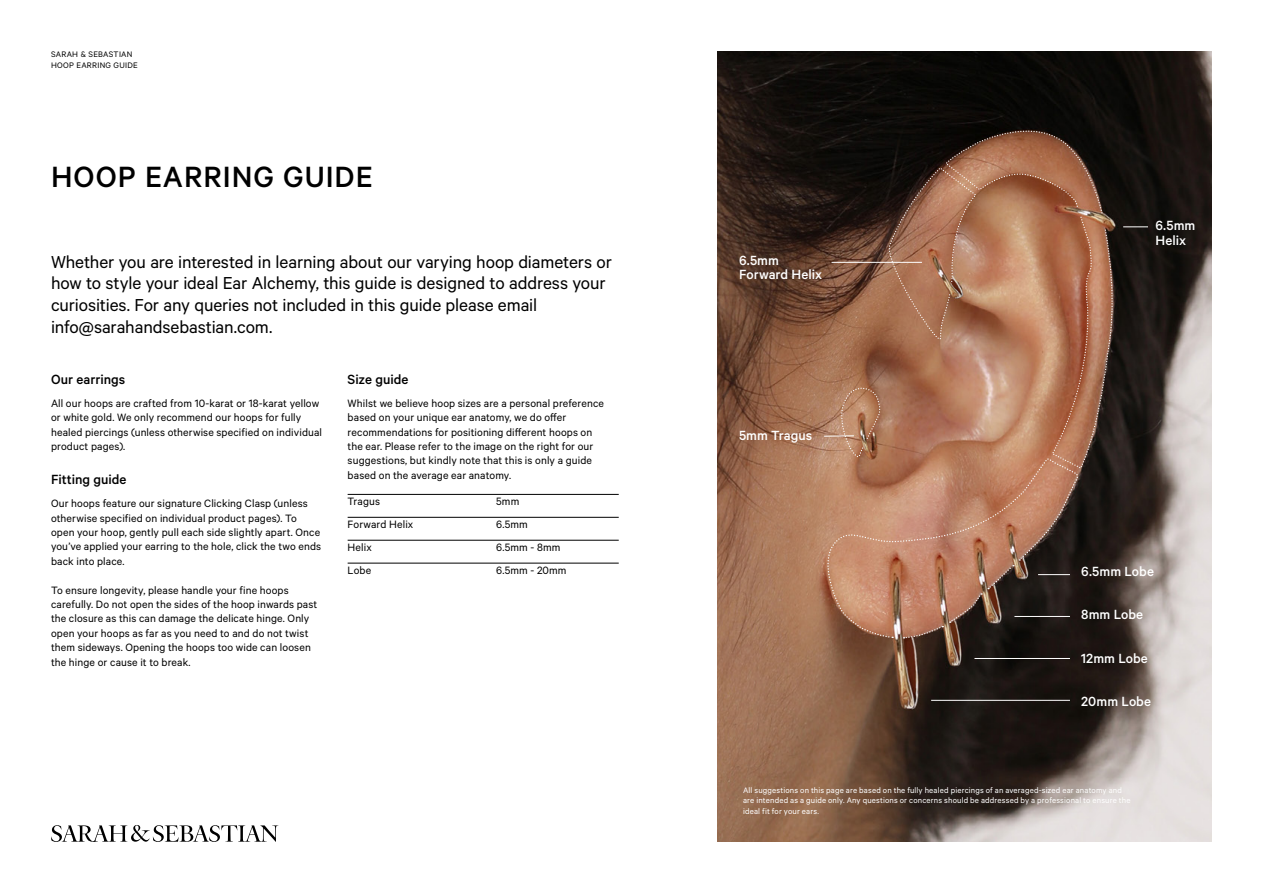
<style>
.page{position:relative;width:1263px;height:893px;background:#fff}
.page>*{position:absolute;margin:0;border:0;box-sizing:border-box;transform-origin:0 0}
.t1{font:500 33px "Calibre";letter-spacing:.03em;color:#000}
.t2{font:19.5px/21.6px "Calibre";letter-spacing:-.005em;color:#000}
.t3{font:500 15px/14.4px "Calibre";color:#fff}
.t4{font:500 15px "Calibre";color:#000}
.t5{font:12px/14.4px "Calibre";letter-spacing:.01em;color:#000}
.t6{font:9px/10.8px "Calibre";letter-spacing:.02em;color:#fff}
.t7{font:9px/10.8px "Calibre";letter-spacing:.03em;color:#000}
</style>
<div class="page">
<img style="left:718px;top:51px;width:494px;height:791px">
<svg style="left:814px;top:458px;width:264px;height:181px;background:#9e7058"></svg>
<svg style="left:988px;top:559px;width:32px;height:30px"></svg>
<svg style="left:950px;top:593px;width:32px;height:30px"></svg>
<svg style="left:903px;top:625px;width:40px;height:14px"></svg>
<hr style="left:348px;top:494px;width:271px;height:1px;background:#000">
<hr style="left:348px;top:517px;width:271px;height:1px;background:#000">
<hr style="left:348px;top:540px;width:271px;height:1px;background:#000">
<hr style="left:348px;top:563px;width:271px;height:1px;background:#000">
<svg style="left:51px;top:825px;width:227px;height:17px"></svg>
<hr style="left:824px;top:435px;width:30px;height:2px;background:#fff">
<hr style="left:974px;top:658px;width:96px;height:1px;background:#fff">
<hr style="left:931px;top:700px;width:139px;height:1px;background:#fff">
<svg style="left:840px;top:113px;width:308px;height:357px;background:#825a44"></svg>
<hr style="left:831px;top:262px;width:91px;height:1px;background:#fff">
<hr style="left:1038px;top:574px;width:32px;height:1px;background:#fff">
<hr style="left:1014px;top:616px;width:56px;height:1px;background:#fff">
<p class="t7" style="left:51px;top:48px;width:88px">SARAH &amp; SEBASTIAN<br>HOOP EARRING GUIDE</p>
<h1 class="t1" style="left:51px;top:158px;width:323px">HOOP EARRING GUIDE</h1>
<p class="t2" style="left:51px;top:250px;width:562px">Whether you are interested in learning about our varying hoop diameters or how to style your ideal Ear Alchemy, this guide is designed to address your curiosities. For any queries not included in this guide please email info@sarahandsebastian.com.</p>
<p class="t4" style="left:348px;top:371px;width:62px">Size guide</p>
<p class="t5" style="left:348px;top:395px;width:258px">Whilst we believe hoop sizes are a personal preference based on your unique ear anatomy, we do offer recommendations for positioning different hoops on the ear. Please refer to the image on the right for our suggestions, but kindly note that this is only a guide based on the average ear anatomy.</p>
<p class="t5" style="left:348px;top:494px;width:34px">Tragus</p>
<p class="t5" style="left:496px;top:494px;width:25px">5mm</p>
<p class="t5" style="left:348px;top:517px;width:67px">Forward Helix</p>
<p class="t5" style="left:496px;top:517px;width:33px">6.5mm</p>
<p class="t5" style="left:348px;top:540px;width:26px">Helix</p>
<p class="t5" style="left:496px;top:540px;width:66px">6.5mm - 8mm</p>
<p class="t5" style="left:348px;top:563px;width:25px">Lobe</p>
<p class="t5" style="left:496px;top:563px;width:72px">6.5mm - 20mm</p>
<p class="t4" style="left:51px;top:371px;width:76px">Our earrings</p>
<p class="t5" style="left:51px;top:395px;width:273px">All our hoops are crafted from 10-karat or 18-karat yellow or white gold. We only recommend our hoops for fully healed piercings (unless otherwise specified on individual product pages).</p>
<p class="t4" style="left:51px;top:471px;width:77px">Fitting guide</p>
<p class="t5" style="left:51px;top:496px;width:272px">Our hoops feature our signature Clicking Clasp (unless otherwise specified on individual product pages). To open your hoop, gently pull each side slightly apart. Once you’ve applied your earring to the hole, click the two ends back into place.</p>
<p class="t5" style="left:51px;top:582px;width:268px">To ensure longevity, please handle your fine hoops carefully. Do not open the sides of the hoop inwards past the closure as this can damage the delicate hinge. Only open your hoops as far as you need to and do not twist them sideways. Opening the hoops too wide can loosen the hinge or cause it to break.</p>
<p class="t3" style="left:739px;top:253px;width:85px">6.5mm<br>Forward Helix</p>
<p class="t3" style="left:739px;top:428px;width:75px">5mm Tragus</p>
<p class="t3" style="left:1155px;top:218px;width:41px">6.5mm<br>Helix</p>
<p class="t3" style="left:1081px;top:564px;width:74px">6.5mm Lobe</p>
<p class="t3" style="left:1081px;top:607px;width:63px">8mm Lobe</p>
<p class="t3" style="left:1081px;top:650px;width:68px">12mm Lobe</p>
<p class="t3" style="left:1081px;top:693px;width:71px">20mm Lobe</p>
<p class="t6" style="left:743px;top:784px;width:389px">All suggestions on this page are based on the fully healed piercings of an averaged-sized ear anatomy and are intended as a guide only. Any questions or concerns should be addressed by a professional to ensure the ideal fit for your ears.</p>
</div>
